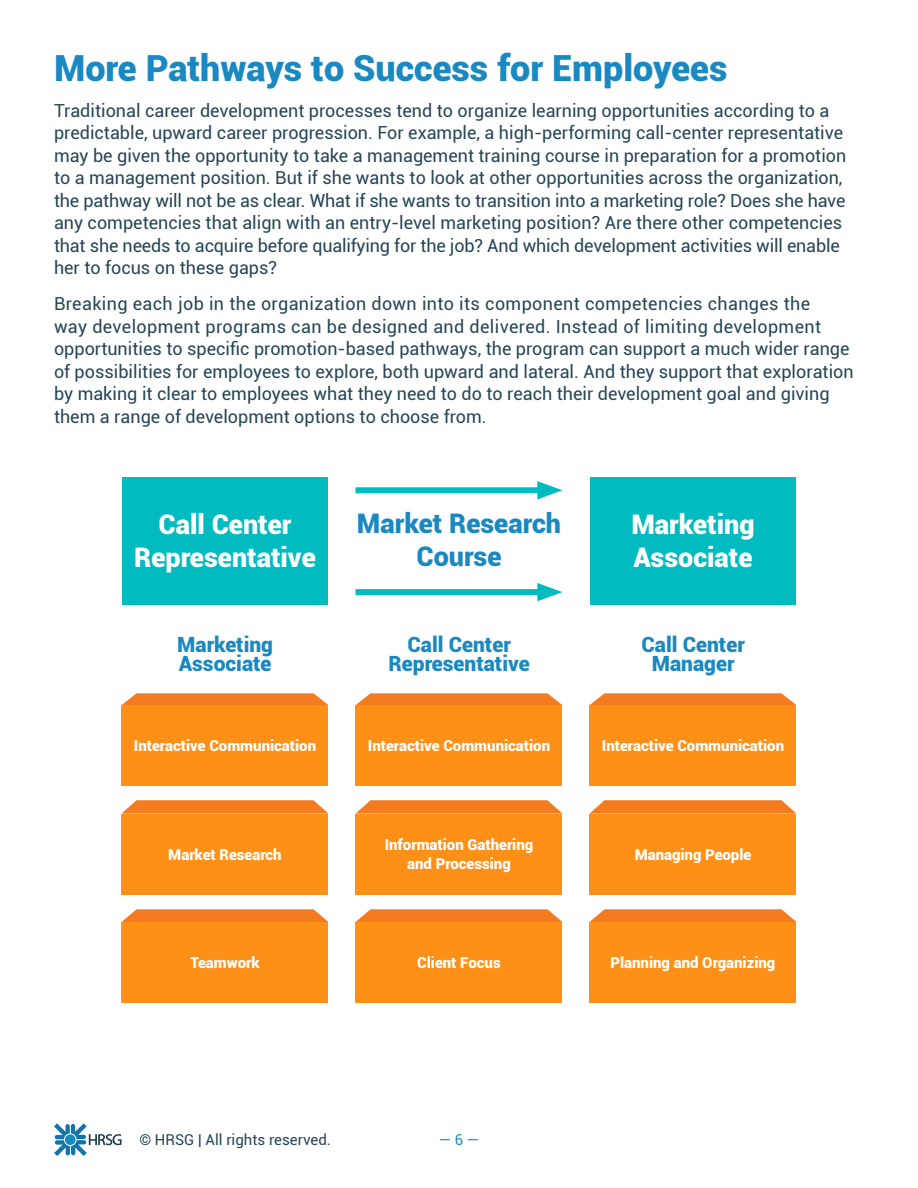
<style>
.page{position:relative;width:918px;height:1188px;background:#fff}
.page>*{position:absolute;margin:0;border:0;box-sizing:border-box;transform-origin:0 0}
.t1{font:900 36px "Roboto";color:#1a89c1}
.t2{font:900 27px/33px "Roboto";color:#fff;text-align:center}
.t3{font:900 27px/33px "Roboto";color:#1a89c1;text-align:center}
.t4{font:900 21px/19.5px "Roboto";color:#1a89c1;text-align:center}
.t5{font:18px/22.5px "Roboto";color:#264656}
.t6{font:900 15px/19.5px "Roboto";color:#fff;text-align:center}
.t7{font:15px "Roboto";color:#264656}
.t8{font:15px "Roboto";color:#1a89c1}
</style>
<div class="page">
<svg style="left:54px;top:1123px;width:67px;height:33px"></svg>
<div style="left:122px;top:477px;width:206px;height:127px;background:#00bcc1"></div>
<div style="left:590px;top:477px;width:206px;height:127px;background:#00bcc1"></div>
<div style="left:356px;top:487px;width:192px;height:6px;background:#00bcc1"></div>
<svg style="left:537px;top:481px;width:25px;height:18px"></svg>
<div style="left:356px;top:589px;width:192px;height:6px;background:#00bcc1"></div>
<svg style="left:537px;top:583px;width:25px;height:18px"></svg>
<div style="left:122px;top:705px;width:206px;height:81px;background:#ff9017"></div>
<div style="left:356px;top:705px;width:206px;height:81px;background:#ff9017"></div>
<div style="left:590px;top:705px;width:206px;height:81px;background:#ff9017"></div>
<div style="left:122px;top:814px;width:206px;height:81px;background:#ff9017"></div>
<div style="left:356px;top:814px;width:206px;height:81px;background:#ff9017"></div>
<div style="left:590px;top:814px;width:206px;height:81px;background:#ff9017"></div>
<div style="left:122px;top:922px;width:206px;height:81px;background:#ff9017"></div>
<div style="left:356px;top:922px;width:206px;height:81px;background:#ff9017"></div>
<div style="left:590px;top:922px;width:206px;height:81px;background:#ff9017"></div>
<svg style="left:122px;top:693px;width:206px;height:12px;background:#f48734"></svg>
<svg style="left:356px;top:693px;width:206px;height:12px;background:#f48734"></svg>
<svg style="left:590px;top:693px;width:206px;height:12px;background:#f48734"></svg>
<svg style="left:122px;top:800px;width:206px;height:14px;background:#f58938"></svg>
<svg style="left:356px;top:800px;width:206px;height:14px;background:#f58938"></svg>
<svg style="left:590px;top:800px;width:206px;height:14px;background:#f58938"></svg>
<svg style="left:122px;top:909px;width:206px;height:13px;background:#f48634"></svg>
<svg style="left:356px;top:909px;width:206px;height:13px;background:#f48634"></svg>
<svg style="left:590px;top:909px;width:206px;height:13px;background:#f48634"></svg>
<h1 class="t1" style="left:54px;top:43px;width:675px">More Pathways to Success for Employees</h1>
<p class="t5" style="left:54px;top:99px;width:794px">Traditional career development processes tend to organize learning opportunities according to a predictable, upward career progression. For example, a high-performing call-center representative may be given the opportunity to take a management training course in preparation for a promotion to a management position. But if she wants to look at other opportunities across the organization, the pathway will not be as clear. What if she wants to transition into a marketing role? Does she have any competencies that align with an entry-level marketing position? Are there other competencies that she needs to acquire before qualifying for the job? And which development activities will enable her to focus on these gaps?</p>
<p class="t5" style="left:54px;top:292px;width:801px">Breaking each job in the organization down into its component competencies changes the<br>way development programs can be designed and delivered. Instead of limiting development opportunities to specific promotion-based pathways, the program can support a much wider range of possibilities for employees to explore, both upward and lateral. And they support that exploration by making it clear to employees what they need to do to reach their development goal and giving them a range of development options to choose from.</p>
<h2 class="t3" style="left:357px;top:505px;width:206px">Market Research<br>Course</h2>
<h2 class="t2" style="left:134px;top:507px;width:183px">Call Center<br>Representative</h2>
<h2 class="t2" style="left:631px;top:507px;width:125px;text-align:left">Marketing<br>Associate</h2>
<p class="t4" style="left:177px;top:634px;width:97px;text-align:left">Marketing<br>Associate</p>
<p class="t4" style="left:389px;top:634px;width:143px">Call Center<br>Representative</p>
<p class="t4" style="left:642px;top:634px;width:105px">Call Center<br>Manager</p>
<p class="t6" style="left:134px;top:736px;width:184px">Interactive Communication</p>
<p class="t6" style="left:368px;top:736px;width:184px">Interactive Communication</p>
<p class="t6" style="left:602px;top:736px;width:184px">Interactive Communication</p>
<p class="t6" style="left:168px;top:844px;width:115px">Market Research</p>
<p class="t6" style="left:385px;top:834px;width:150px">Information Gathering and Processing</p>
<p class="t6" style="left:635px;top:844px;width:118px">Managing People</p>
<p class="t6" style="left:190px;top:952px;width:71px">Teamwork</p>
<p class="t6" style="left:417px;top:952px;width:85px">Client Focus</p>
<p class="t6" style="left:611px;top:952px;width:166px">Planning and Organizing</p>
<p class="t7" style="left:140px;top:1129px;width:193px">© HRSG | All rights reserved.</p>
<p class="t8" style="left:439px;top:1129px;width:42px">— 6 —</p>
</div>
